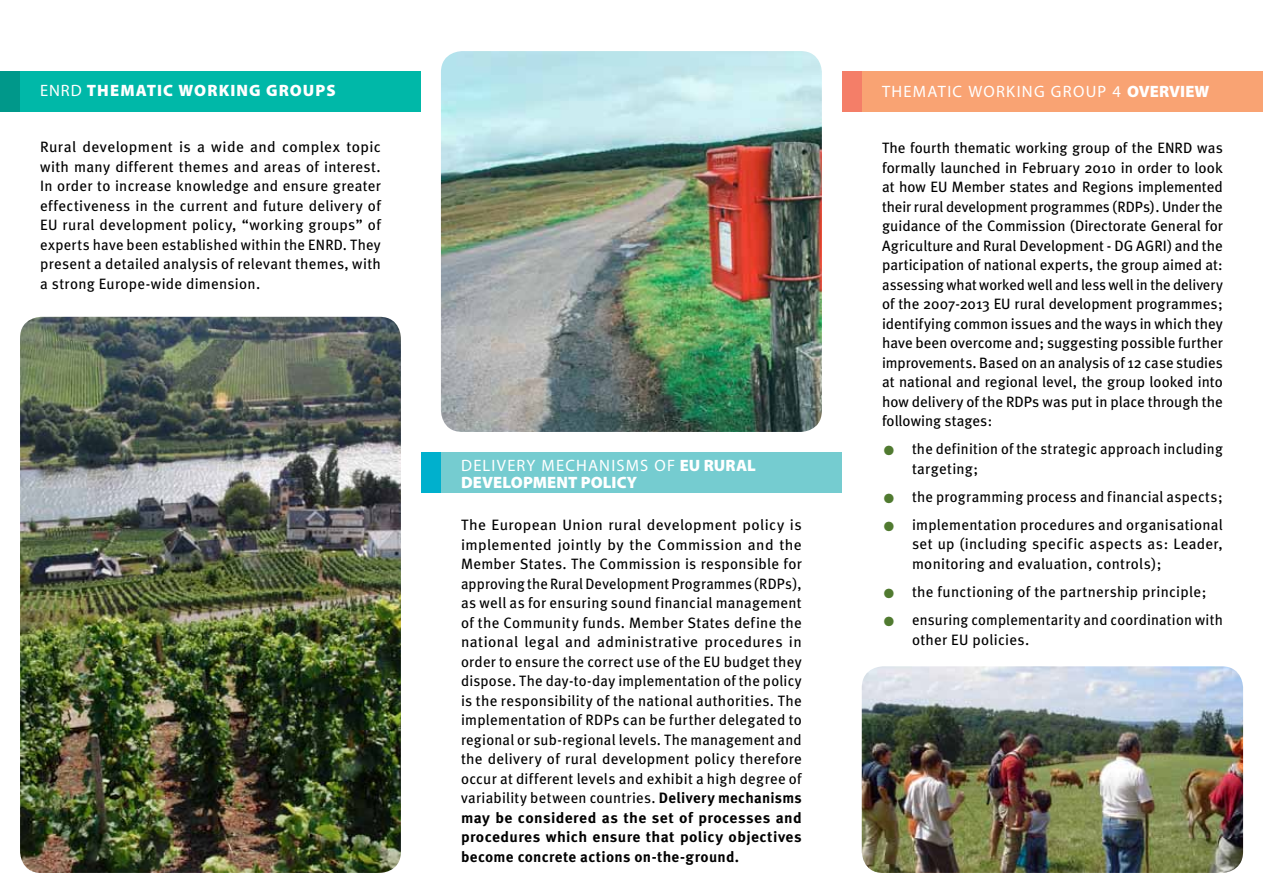
<style>
.page{position:relative;width:1263px;height:893px;background:#fff}
.page>*{position:absolute;margin:0;border:0;box-sizing:border-box;transform-origin:0 0}
.t1{font:900 16.5px/16.5px "Myriad Pro";letter-spacing:.005em;color:#fff}
.t2{font:16.5px "Myriad Pro";letter-spacing:.08em;color:#fff}
.t3{font:900 16.5px "Myriad Pro";letter-spacing:.065em;color:#fff}
.t4{font:15px/19.5px "Meta Book CE";letter-spacing:.02em;color:#000;text-align:justify}
.t5{font:700 15px/19.5px "Meta Pro";letter-spacing:.02em;color:#000;text-align:justify}
.s1{font-weight:400}
.s2{font-family:"Meta Pro";font-weight:700}
.s3{font-weight:900}
.s4{font-size:27px;color:#507a30}
</style>
<div class="page">
<div style="left:20px;top:71px;width:401px;height:40px;background:#00b8a8"></div>
<div style="left:0;top:71px;width:20px;height:40px;background:#00988a"></div>
<div style="left:441px;top:452px;width:401px;height:40px;background:#75ccd0"></div>
<div style="left:842px;top:71px;width:421px;height:40px;background:#f9a373"></div>
<div style="left:421px;top:452px;width:20px;height:40px;background:#00b0cd"></div>
<div style="left:842px;top:71px;width:20px;height:40px;background:#f47e68"></div>
<img style="left:441px;top:51px;width:381px;height:381px">
<img style="left:20px;top:317px;width:381px;height:556px">
<img style="left:862px;top:666px;width:381px;height:207px">
<p class="t3" style="left:40px;top:81px;width:297px"><span class="s1">ENRD</span> THEMATIC WORKING GROUPS</p>
<p class="t4" style="left:40px;top:138px;width:342px">Rural development is a wide and complex topic with many different themes and areas of interest.<br>In order to increase knowledge and ensure greater effectiveness in the current and future delivery of EU rural development policy, “working groups” of experts have been established within the ENRD. They present a detailed analysis of relevant themes, with a strong Europe-wide dimension.</p>
<p class="t1" style="left:461px;top:458px;width:296px"><span class="s1">DELIVERY MECHANISMS OF</span> EU RURAL<br>DEVELOPMENT POLICY</p>
<p class="t4" style="left:461px;top:515px;width:342px">The European Union rural development policy is implemented jointly by the Commission and the Member States. The Commission is responsible for approving the Rural Development Programmes (RDPs), as well as for ensuring sound financial management of the Community funds. Member States define the national legal and administrative procedures in order to ensure the correct use of the EU budget they dispose. The day-to-day implementation of the policy is the responsibility of the national authorities. The implementation of RDPs can be further delegated to regional or sub-regional levels. The management and the delivery of rural development policy therefore occur at different levels and exhibit a high degree of variability between countries. <span class="s2">Delivery mechanisms</span></p>
<p class="t5" style="left:461px;top:808px;width:342px">may be considered as the set of processes and procedures which ensure that policy objectives become concrete actions on-the-ground.</p>
<p class="t2" style="left:882px;top:82px;width:329px">THEMATIC WORKING GROUP 4 <span class="s3">OVERVIEW</span></p>
<p class="t4" style="left:882px;top:139px;width:342px">The fourth thematic working group of the ENRD was formally launched in February 2010 in order to look at how EU Member states and Regions implemented their rural development programmes (RDPs). Under the guidance of the Commission (Directorate General for Agriculture and Rural Development - DG AGRI) and the participation of national experts, the group aimed at: assessing what worked well and less well in the delivery of the 2007-2013 EU rural development programmes; identifying common issues and the ways in which they have been overcome and; suggesting possible further improvements. Based on an analysis of 12 case studies at national and regional level, the group looked into how delivery of the RDPs was put in place through the following stages:</p>
<p class="t4" style="left:912px;top:440px;width:312px;text-indent:-30px"><span class="s4">•</span> the definition of the strategic approach including targeting;</p>
<p class="t4" style="left:882px;top:487px;width:342px"><span class="s4">•</span> the programming process and financial aspects;</p>
<p class="t4" style="left:912px;top:515px;width:312px;text-indent:-30px"><span class="s4">•</span> implementation procedures and organisational set up (including specific aspects as: Leader, monitoring and evaluation, controls);</p>
<p class="t4" style="left:882px;top:582px;width:326px"><span class="s4">•</span> the functioning of the partnership principle;</p>
<p class="t4" style="left:912px;top:610px;width:312px;text-indent:-30px"><span class="s4">•</span> ensuring complementarity and coordination with other EU policies.</p>
</div>
